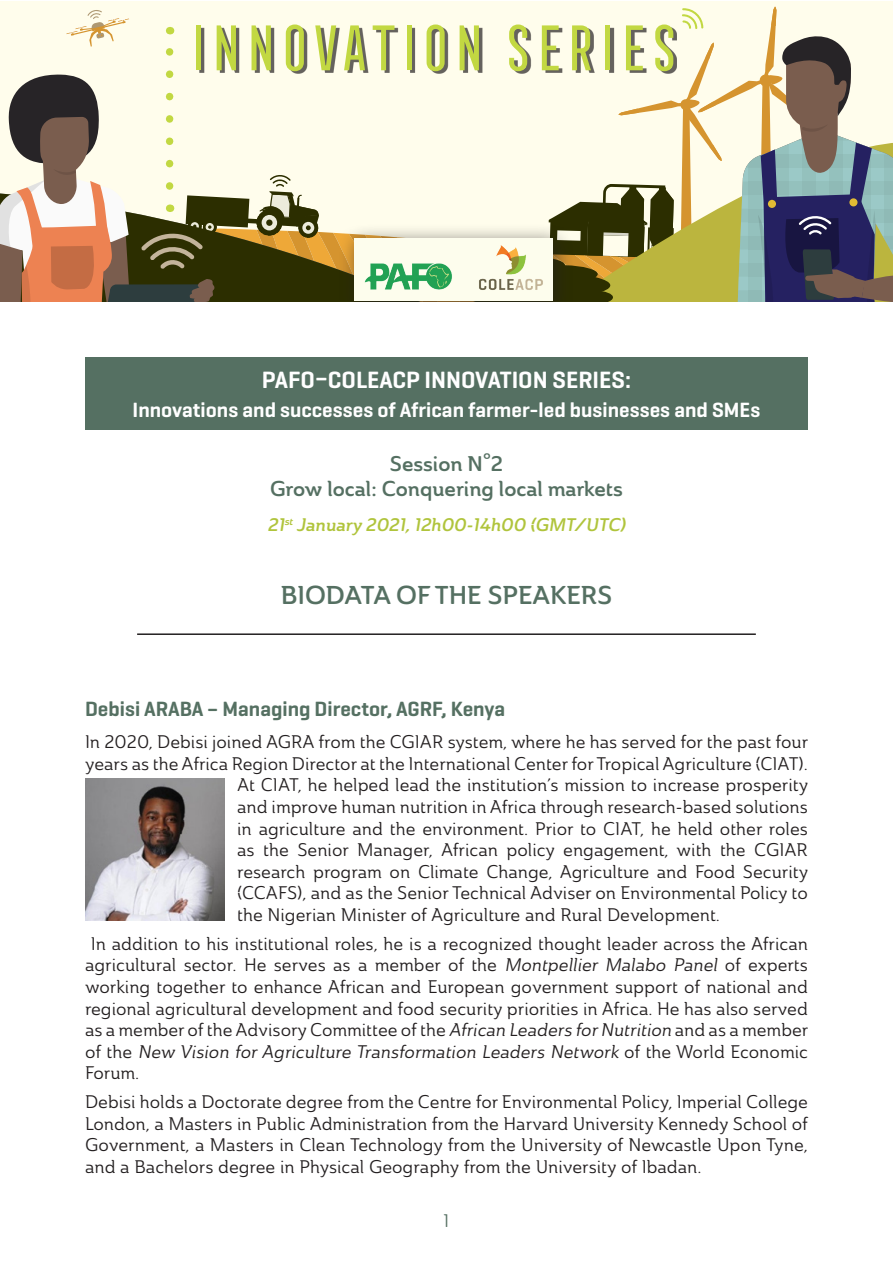
<style>
.page{position:relative;width:893px;height:1263px;background:#fff}
.page>*{position:absolute;margin:0;border:0;box-sizing:border-box;transform-origin:0 0}
.t1{font:62.25px "Frontage Condensed";letter-spacing:-.05em;color:#c2d842}
._1_1_Titre{font:25.5px "Ainslie Nor Dem";color:#557062}
.Titre_SOMMAIRE{font:600 24px "Geogrotesque";color:#fff}
.Titre_SOMMAIRE-2{font:600 21px "Geogrotesque";color:#fff}
._1_1_Titre-2{font:21px "Ainslie Nor Dem";color:#557062}
.Titre_SOMMAIRE-3{font:600 21px "Geogrotesque";color:#557062}
.Body{font:18px/21.6px "Ainslie Nor Reg";color:#231f20;text-align:justify}
._1_1_Titre-3{font:italic 18px "Ainslie Nor Dem";color:#b0c43c}
.t2{font:18px "Ainslie Nor Reg";color:#557062}
.s1{font-style:italic}
</style>
<div class="page">
<div style="left:85px;top:357px;width:723px;height:73px;background:#557062"></div>
<hr style="left:137px;top:633px;width:619px;height:2px;background:#231f20">
<img style="left:85px;top:779px;width:139px;height:142px">
<div style="left:0;top:1px;width:893px;height:300px;background:#fffdec"></div>
<svg style="left:0;top:7px;width:893px;height:295px"></svg>
<div style="left:339px;top:224px;width:235px;height:77px;background:#231f20;opacity:.65"></div>
<div style="left:354px;top:239px;width:198px;height:62px;background:#fdfded"></div>
<img style="left:365px;top:263px;width:87px;height:27px">
<img style="left:479px;top:246px;width:64px;height:44px">
<p class="t1" style="left:185px;top:14px;width:496px">INNOVATION SERIES</p>
<p class="Titre_SOMMAIRE" style="left:262px;top:365px;width:371px">PAFO–COLEACP INNOVATION SERIES:</p>
<p class="Titre_SOMMAIRE-2" style="left:133px;top:397px;width:629px">Innovations and successes of African farmer-led businesses and SMEs</p>
<p class="_1_1_Titre-2" style="left:390px;top:450px;width:115px">Session N°2</p>
<p class="_1_1_Titre-2" style="left:270px;top:475px;width:354px">Grow local: Conquering local markets</p>
<p class="_1_1_Titre-3" style="left:268px;top:512px;width:363px">21<sup>st</sup> January 2021,12h00-14h00 (GMT/UTC)</p>
<p class="_1_1_Titre" style="left:281px;top:579px;width:333px">BIODATA OF THE SPEAKERS</p>
<p class="Titre_SOMMAIRE-3" style="left:85px;top:696px;width:422px">Debisi ARABA – Managing Director, AGRF, Kenya</p>
<p class="Body" style="left:85px;top:731px;width:725px">In 2020, Debisi joined AGRA from the CGIAR system, where he has served for the past four</p>
<p class="Body" style="left:85px;top:752px;width:724px">years as the Africa Region Director at the International Center for Tropical Agriculture (CIAT).</p>
<p class="Body" style="left:237px;top:774px;width:573px">At CIAT, he helped lead the institution’s mission to increase prosperity</p>
<p class="Body" style="left:237px;top:796px;width:572px">and improve human nutrition in Africa through research-based solutions</p>
<p class="Body" style="left:237px;top:817px;width:572px">in agriculture and the environment. Prior to CIAT, he held other roles</p>
<p class="Body" style="left:237px;top:839px;width:572px">as the Senior Manager, African policy engagement, with the CGIAR</p>
<p class="Body" style="left:237px;top:860px;width:573px">research program on Climate Change, Agriculture and Food Security</p>
<p class="Body" style="left:237px;top:882px;width:572px">(CCAFS), and as the Senior Technical Adviser on Environmental Policy to</p>
<p class="Body" style="left:237px;top:904px;width:484px">the Nigerian Minister of Agriculture and Rural Development.</p>
<p class="Body" style="left:85px;top:932px;width:725px;text-indent:6px">In addition to his institutional roles, he is a recognized thought leader across the African agricultural sector. He serves as a member of the <span class="s1">Montpellier Malabo Panel</span> of experts working together to enhance African and European government support of national and regional agricultural development and food security priorities in Africa. He has also served as a member of the Advisory Committee of the <span class="s1">African Leaders forNutrition</span> and as a member o f t h e <span class="s1">New Vision for Agriculture Transformation Leaders Network</span> o f t h e Wo r l d E c o n o m i c Forum.</p>
<p class="Body" style="left:85px;top:1091px;width:724px">Debisi holds a Doctorate degree from the Centre for Environmental Policy, Imperial College London, a Masters in Public Administration from the Harvard University Kennedy School of Government, a Masters in Clean Technology from the University of Newcastle Upon Tyne, and a Bachelors degree in Physical Geography from the University of Ibadan.</p>
<p class="t2" style="left:444px;top:1209px;width:7px">1</p>
</div>
